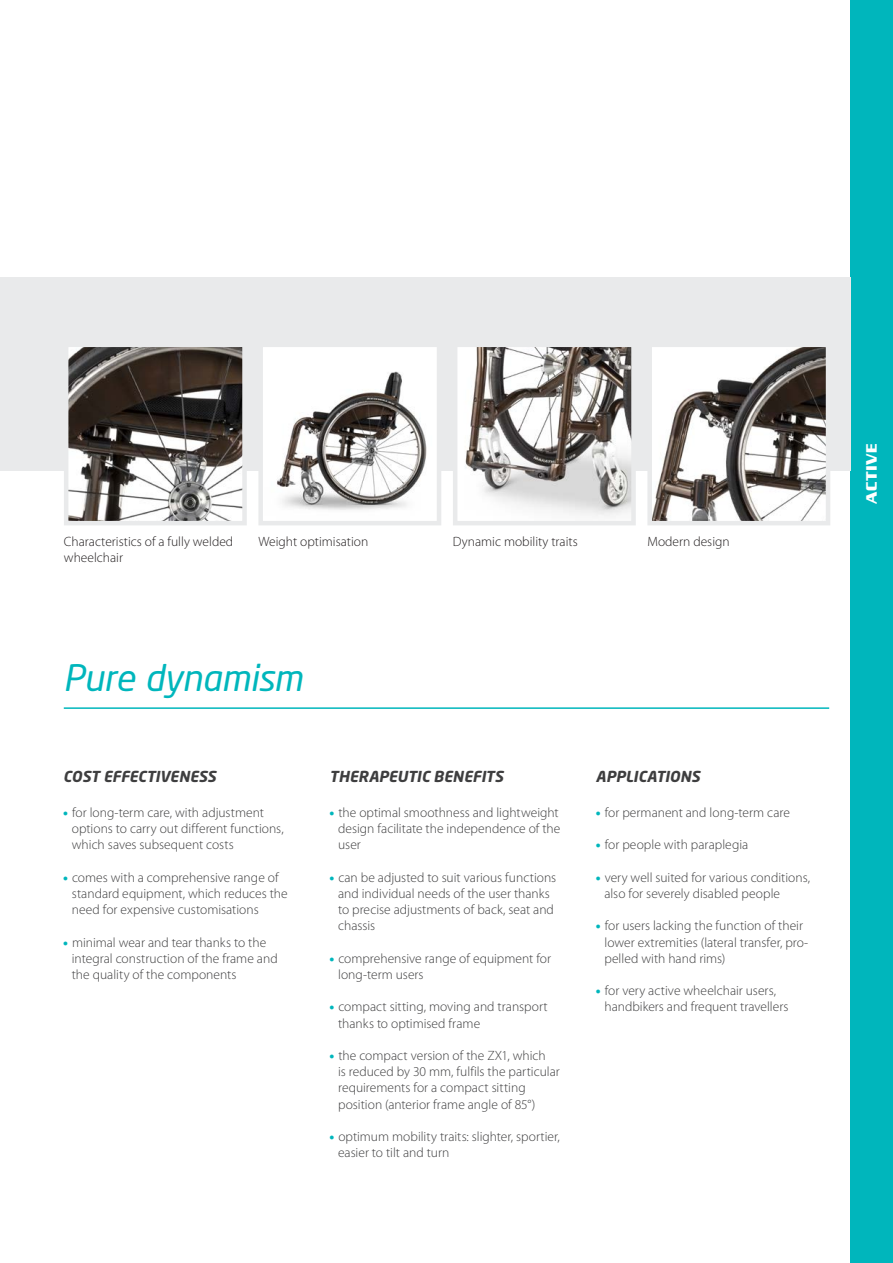
<style>
.page{position:relative;width:893px;height:1263px;background:#fff}
.page>*{position:absolute;margin:0;border:0;box-sizing:border-box;transform-origin:0 0}
.t1{font:italic 36px "Neo Sans Std";letter-spacing:-.015em;color:#00b6bc}
.t2{font:italic 700 15px "Neo Sans Std";color:#3e3e3f}
.t3{font:700 15px "Enter Sansman";letter-spacing:.015em;color:#fff}
.t4{font:300 13.5px/16.2px "Myriad Pro";color:#3e3e3f}
.t5{font:300 13.5px "Myriad Pro";color:#231f20}
.s1{font-weight:900;color:#00b6bc}
</style>
<div class="page">
<div style="left:850px;top:0;width:43px;height:1263px;background:#00b6bc"></div>
<div style="left:0;top:277px;width:850px;height:194px;background:#e9eaeb"></div>
<hr style="left:64px;top:707px;width:765px;height:2px;background:#00b6bc">
<img style="left:458px;top:348px;width:173px;height:168px">
<div style="left:453px;top:343px;width:183px;height:182px;border:4px solid #e9eaeb"></div>
<img style="left:652px;top:348px;width:173px;height:172px">
<div style="left:647px;top:343px;width:183px;height:182px;border:4px solid #e9eaeb"></div>
<img style="left:69px;top:348px;width:173px;height:172px">
<div style="left:64px;top:343px;width:183px;height:182px;border:4px solid #e9eaeb"></div>
<img style="left:263px;top:348px;width:173px;height:162px">
<div style="left:258px;top:343px;width:183px;height:182px;border:4px solid #e9eaeb"></div>
<p class="t5" style="left:64px;top:534px;width:171px">Characteristics of a fully welded</p>
<p class="t5" style="left:453px;top:534px;width:126px">Dynamic mobility traits</p>
<p class="t5" style="left:647px;top:534px;width:84px">Modern design</p>
<p class="t5" style="left:64px;top:550px;width:61px">wheelchair</p>
<p class="t5" style="left:258px;top:534px;width:111px">Weight optimisation</p>
<h1 class="t1" style="left:63px;top:656px;width:241px">Pure dynamism</h1>
<p class="t2" style="left:63px;top:767px;width:154px">COST EFFECTIVENESS</p>
<p class="t2" style="left:330px;top:767px;width:175px">THERAPEUTIC BENEFITS</p>
<p class="t2" style="left:596px;top:767px;width:106px">APPLICATIONS</p>
<p class="t4" style="left:72px;top:805px;width:213px;text-indent:-9px"><span class="s1">•</span> for long-term care, with adjustment options to carry out different functions, which saves subsequent costs</p>
<p class="t4" style="left:72px;top:869px;width:217px;text-indent:-9px"><span class="s1">•</span> comes with a comprehensive range of standard equipment, which reduces the need for expensive customisations</p>
<p class="t4" style="left:72px;top:934px;width:207px;text-indent:-9px"><span class="s1">•</span> minimal wear and tear thanks to the integral construction of the frame and the quality of the components</p>
<p class="t4" style="left:338px;top:805px;width:224px;text-indent:-9px"><span class="s1">•</span> the optimal smoothness and lightweight design facilitate the independence of the user</p>
<p class="t4" style="left:338px;top:869px;width:220px;text-indent:-9px"><span class="s1">•</span> can be adjusted to suit various functions and individual needs of the user thanks to precise adjustments of back, seat and chassis</p>
<p class="t4" style="left:338px;top:950px;width:214px;text-indent:-9px"><span class="s1">•</span> comprehensive range of equipment for long-term users</p>
<p class="t4" style="left:338px;top:999px;width:211px;text-indent:-9px"><span class="s1">•</span> compact sitting, moving and transport thanks to optimised frame</p>
<p class="t4" style="left:338px;top:1048px;width:223px;text-indent:-9px"><span class="s1">•</span> the compact version of the ZX1, which<br>is reduced by 30 mm, fulfils the particular requirements for a compact sitting position (anterior frame angle of 85°)</p>
<p class="t4" style="left:338px;top:1129px;width:223px;text-indent:-9px"><span class="s1">•</span> optimum mobility traits: slighter, sportier, easier to tilt and turn</p>
<p class="t4" style="left:596px;top:805px;width:195px"><span class="s1">•</span> for permanent and long-term care</p>
<p class="t4" style="left:596px;top:837px;width:154px"><span class="s1">•</span> for people with paraplegia</p>
<p class="t4" style="left:604px;top:869px;width:207px;text-indent:-9px"><span class="s1">•</span> very well suited for various conditions, also for severely disabled people</p>
<p class="t4" style="left:604px;top:918px;width:205px;text-indent:-9px"><span class="s1">•</span> for users lacking the function of their lower extremities (lateral transfer, pro&shy;pelled with hand rims)</p>
<p class="t4" style="left:604px;top:983px;width:186px;text-indent:-9px"><span class="s1">•</span> for very active wheelchair users, handbikers and frequent travellers</p>
<p class="t3" style="left:863px;top:504px;width:62px;rotate:-90deg">ACTIVE</p>
</div>
